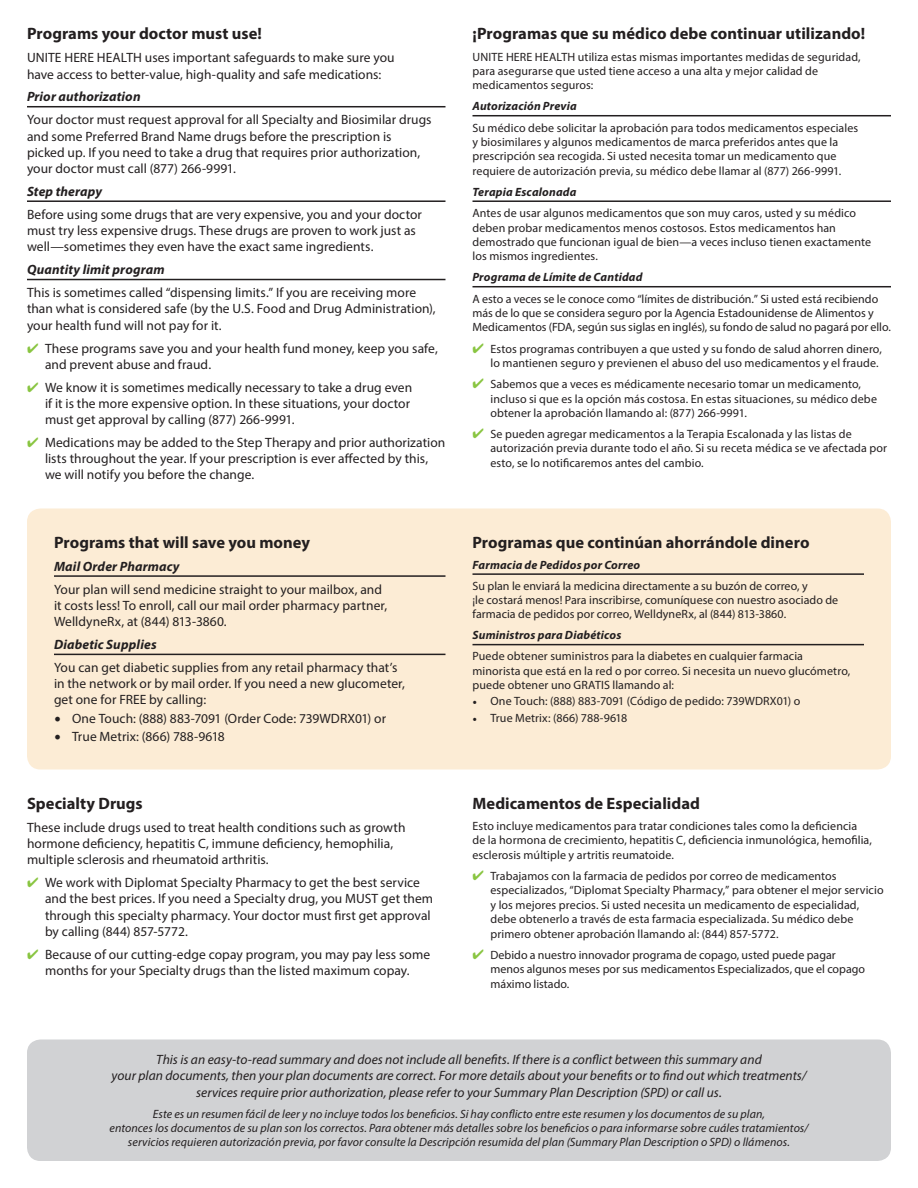
<style>
.page{position:relative;width:918px;height:1188px;background:#fff}
.page>*{position:absolute;margin:0;border:0;box-sizing:border-box;transform-origin:0 0}
.t1{font:700 16.5px "Myriad Pro";color:#231f20}
.t2{font:13.5px/16.2px "Myriad Pro";letter-spacing:.005em;color:#231f20}
.t3{font:italic 13.5px/16.2px "Myriad Pro";letter-spacing:.005em;color:#231f20;text-align:center}
.t4{font:italic 700 13.5px "Myriad Pro";letter-spacing:.01em;color:#231f20}
.t5{font:12px/14.4px "Myriad Pro";letter-spacing:.005em;color:#231f20}
.t6{font:italic 12px/14.4px "Myriad Pro";letter-spacing:.005em;color:#231f20;text-align:center}
.t7{font:italic 700 12px "Myriad Pro";letter-spacing:.015em;color:#231f20}
.s1{color:#89c541}
.s2{font-family:"Minion Pro";font-size:18px}
.s3{font-family:"Minion Pro"}
</style>
<div class="page">
<hr style="left:27px;top:106px;width:419px;height:1px;background:#231f20">
<hr style="left:27px;top:200px;width:419px;height:2px;background:#231f20">
<hr style="left:27px;top:279px;width:419px;height:1px;background:#231f20">
<hr style="left:472px;top:115px;width:419px;height:1px;background:#231f20">
<hr style="left:472px;top:200px;width:419px;height:2px;background:#231f20">
<hr style="left:472px;top:286px;width:419px;height:1px;background:#231f20">
<div style="left:27px;top:508px;width:864px;height:262px;background:#fcecd5;border-radius:14px"></div>
<hr style="left:54px;top:575px;width:392px;height:2px;background:#231f20">
<hr style="left:54px;top:654px;width:392px;height:1px;background:#231f20">
<hr style="left:472px;top:573px;width:392px;height:2px;background:#231f20">
<hr style="left:472px;top:644px;width:392px;height:1px;background:#231f20">
<div style="left:27px;top:1040px;width:864px;height:121px;background:#d1d2d4;border-radius:14px"></div>
<p class="t1" style="left:27px;top:23px;width:236px">Programs your doctor must use!</p>
<p class="t2" style="left:27px;top:49px;width:369px">UNITE HERE HEALTH uses important safeguards to make sure you have access to better-value, high-quality and safe medications:</p>
<p class="t4" style="left:27px;top:88px;width:115px">Prior authorization</p>
<p class="t2" style="left:27px;top:112px;width:406px">Your doctor must request approval for all Specialty and Biosimilar drugs and some Preferred Brand Name drugs before the prescription is picked up. If you need to take a drug that requires prior authorization, your doctor must call (877) 266-9991.</p>
<p class="t4" style="left:27px;top:183px;width:77px">Step therapy</p>
<p class="t2" style="left:27px;top:206px;width:397px">Before using some drugs that are very expensive, you and your doctor must try less expensive drugs. These drugs are proven to work just as well—sometimes they even have the exact same ingredients.</p>
<p class="t4" style="left:27px;top:261px;width:139px">Quantity limit program</p>
<p class="t2" style="left:27px;top:284px;width:410px">This is sometimes called “dispensing limits.” If you are receiving more than what is considered safe (by the U.S. Food and Drug Administration), your health fund will not pay for it.</p>
<p class="t2" style="left:45px;top:340px;width:394px;text-indent:-18px"><span class="s1">✔</span> These programs save you and your health fund money, keep you safe, and prevent abuse and fraud.</p>
<p class="t2" style="left:45px;top:379px;width:369px;text-indent:-18px"><span class="s1">✔</span> We know it is sometimes medically necessary to take a drug even if it is the more expensive option. In these situations, your doctor must get approval by calling (877) 266-9991.</p>
<p class="t2" style="left:45px;top:434px;width:402px;text-indent:-18px"><span class="s1">✔</span> Medications may be added to the Step Therapy and prior authorization lists throughout the year. If your prescription is ever affected by this, we will notify you before the change.</p>
<p class="t1" style="left:54px;top:532px;width:258px">Programs that will save you money</p>
<p class="t4" style="left:54px;top:558px;width:127px">Mail Order Pharmacy</p>
<p class="t2" style="left:54px;top:581px;width:335px">Your plan will send medicine straight to your mailbox, and it costs less! To enroll, call our mail order pharmacy partner,<br>WelldyneRx, at (844) 813-3860.</p>
<p class="t4" style="left:54px;top:636px;width:104px">Diabetic Supplies</p>
<p class="t2" style="left:54px;top:659px;width:352px">You can get diabetic supplies from any retail pharmacy that’s in the network or by mail order. If you need a new glucometer, get one for FREE by calling:</p>
<p class="t2" style="left:54px;top:710px;width:334px"><span class="s2">•</span> One Touch: (888) 883-7091 (Order Code: 739WDRX01) or</p>
<p class="t2" style="left:54px;top:729px;width:172px"><span class="s2">•</span> True Metrix: (866) 788-9618</p>
<p class="t1" style="left:27px;top:793px;width:117px">Specialty Drugs</p>
<p class="t2" style="left:27px;top:819px;width:380px">These include drugs used to treat health conditions such as growth hormone deficiency, hepatitis C, immune deficiency, hemophilia, multiple sclerosis and rheumatoid arthritis.</p>
<p class="t2" style="left:45px;top:874px;width:390px;text-indent:-18px"><span class="s1">✔</span> We work with Diplomat Specialty Pharmacy to get the best service and the best prices. If you need a Specialty drug, you MUST get them through this specialty pharmacy. Your doctor must first get approval by calling (844) 857-5772.</p>
<p class="t2" style="left:27px;top:946px;width:405px;text-align:center"><span class="s1">✔</span> Because of our cutting-edge copay program, you may pay less some months for your Specialty drugs than the listed maximum copay.</p>
<p class="t1" style="left:472px;top:23px;width:394px">¡Programas que su médico debe continuar utilizando!</p>
<p class="t5" style="left:472px;top:49px;width:390px">UNITE HERE HEALTH utiliza estas mismas importantes medidas de seguridad, para asegurarse que usted tiene acceso a una alta y mejor calidad de medicamentos seguros:</p>
<p class="t7" style="left:472px;top:99px;width:106px">Autorización Previa</p>
<p class="t5" style="left:472px;top:120px;width:387px">Su médico debe solicitar la aprobación para todos medicamentos especiales y biosimilares y algunos medicamentos de marca preferidos antes que la prescripción sea recogida. Si usted necesita tomar un medicamento que requiere de autorización previa, su médico debe llamar al (877) 266-9991.</p>
<p class="t7" style="left:472px;top:184px;width:105px">Terapia Escalonada</p>
<p class="t5" style="left:472px;top:206px;width:400px">Antes de usar algunos medicamentos que son muy caros, usted y su médico deben probar medicamentos menos costosos. Estos medicamentos han demostrado que funcionan igual de bien—a veces incluso tienen exactamente los mismos ingredientes.</p>
<p class="t7" style="left:472px;top:270px;width:172px">Programa de Límite de Cantidad</p>
<p class="t5" style="left:472px;top:291px;width:407px">A esto a veces se le conoce como “límites de distribución.” Si usted está recibiendo más de lo que se considera seguro por la Agencia Estadounidense de Alimentos y</p>
<p class="t5" style="left:472px;top:320px;width:420px">Medicamentos (FDA, según sus siglas en inglés), su fondo de salud no pagará por ello.</p>
<p class="t5" style="left:472px;top:341px;width:411px;text-align:right"><span class="s1">✔</span> Estos programas contribuyen a que usted y su fondo de salud ahorren dinero, lo mantienen seguro y previenen el abuso del uso medicamentos y el fraude.</p>
<p class="t5" style="left:490px;top:377px;width:388px;text-indent:-18px"><span class="s1">✔</span> Sabemos que a veces es médicamente necesario tomar un medicamento, incluso si que es la opción más costosa. En estas situaciones, su médico debe obtener la aprobación llamando al: (877) 266-9991.</p>
<p class="t5" style="left:490px;top:427px;width:398px;text-indent:-18px"><span class="s1">✔</span> Se pueden agregar medicamentos a la Terapia Escalonada y las listas de autorización previa durante todo el año. Si su receta médica se ve afectada por esto, se lo notificaremos antes del cambio.</p>
<p class="t1" style="left:472px;top:532px;width:339px">Programas que continúan ahorrándole dinero</p>
<p class="t7" style="left:472px;top:557px;width:169px">Farmacia de Pedidos por Correo</p>
<p class="t5" style="left:472px;top:579px;width:367px">Su plan le enviará la medicina directamente a su buzón de correo, y<br>¡le costará menos! Para inscribirse, comuníquese con nuestro asociado de farmacia de pedidos por correo, WelldyneRx, al (844) 813-3860.</p>
<p class="t7" style="left:472px;top:628px;width:151px">Suministros para Diabéticos</p>
<p class="t5" style="left:472px;top:649px;width:379px">Puede obtener suministros para la diabetes en cualquier farmacia minorista que está en la red o por correo. Si necesita un nuevo glucómetro, puede obtener uno GRATIS llamando al:</p>
<p class="t5" style="left:472px;top:694px;width:329px"><span class="s3">•</span> One Touch: (888) 883-7091 (Código de pedido: 739WDRX01) o</p>
<p class="t5" style="left:472px;top:710px;width:156px"><span class="s3">•</span> True Metrix: (866) 788-9618</p>
<p class="t1" style="left:472px;top:793px;width:229px">Medicamentos de Especialidad</p>
<p class="t5" style="left:472px;top:819px;width:401px">Esto incluye medicamentos para tratar condiciones tales como la deficiencia de la hormona de crecimiento, hepatitis C, deficiencia inmunológica, hemofilia, esclerosis múltiple y artritis reumatoide.</p>
<p class="t5" style="left:490px;top:869px;width:395px;text-indent:-18px"><span class="s1">✔</span> Trabajamos con la farmacia de pedidos por correo de medicamentos especializados, “Diplomat Specialty Pharmacy,” para obtener el mejor servicio y los mejores precios. Si usted necesita un medicamento de especialidad, debe obtenerlo a través de esta farmacia especializada. Su médico debe primero obtener aprobación llamando al: (844) 857-5772.</p>
<p class="t5" style="left:490px;top:947px;width:376px;text-indent:-18px"><span class="s1">✔</span> Debido a nuestro innovador programa de copago, usted puede pagar menos algunos meses por sus medicamentos Especializados, que el copago máximo listado.</p>
<p class="t3" style="left:112px;top:1051px;width:696px">This is an easy-to-read summary and does not include all benefits. If there is a conflict between this summary and<br>your plan documents, then your plan documents are correct. For more details about your benefits or to find out which treatments/ services require prior authorization, please refer to your Summary Plan Description (SPD) or call us.</p>
<p class="t6" style="left:110px;top:1106px;width:700px">Este es un resumen fácil de leer y no incluye todos los beneficios. Si hay conflicto entre este resumen y los documentos de su plan,<br>entonces los documentos de su plan son los correctos. Para obtener más detalles sobre los beneficios o para informarse sobre cuáles tratamientos/ servicios requieren autorización previa, por favor consulte la Descripción resumida del plan (Summary Plan Description o SPD) o llámenos.</p>
</div>
